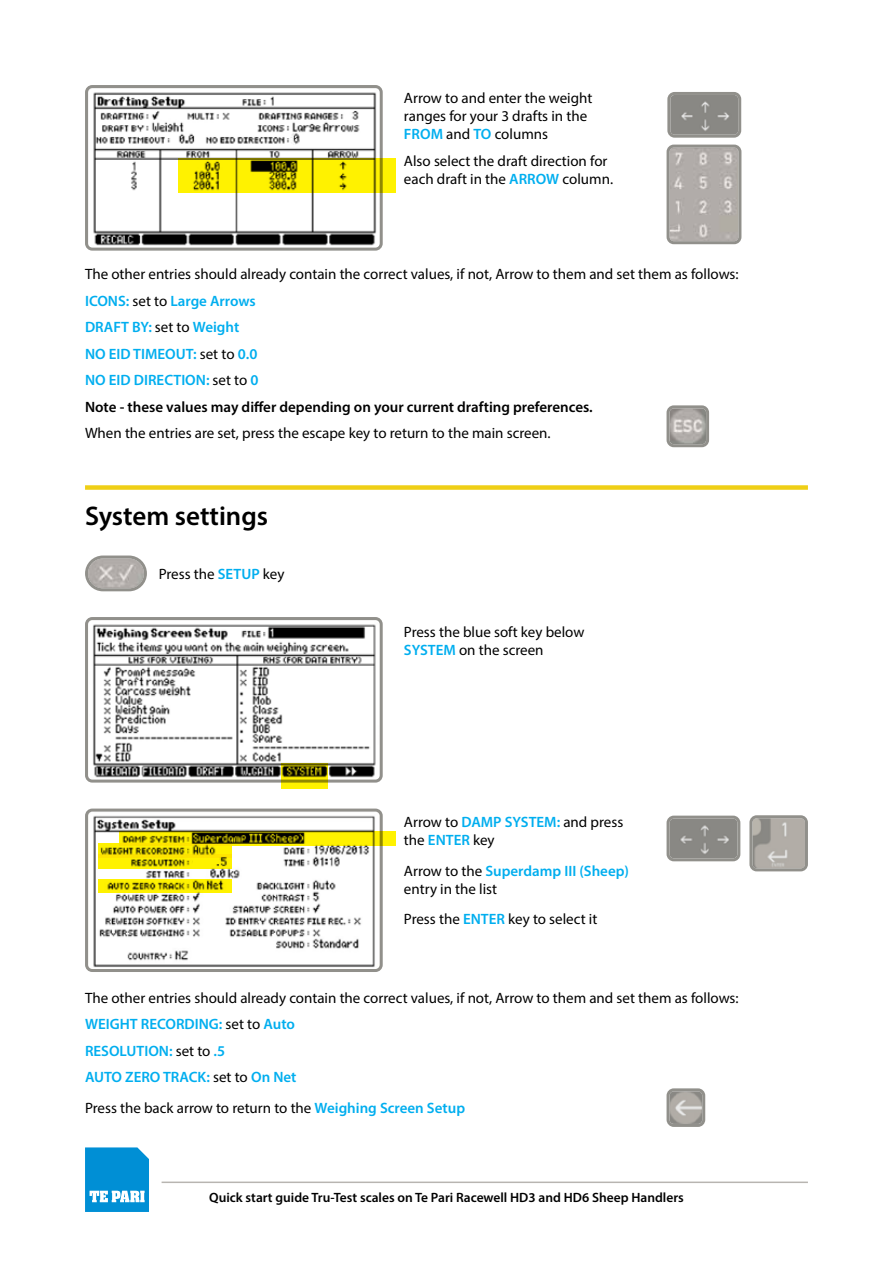
<style>
.page{position:relative;width:893px;height:1263px;background:#fff}
.page>*{position:absolute;margin:0;border:0;box-sizing:border-box;transform-origin:0 0}
.t1{font:600 27px "Myriad Pro";color:#000}
.t2{font:15px/26.5px "Myriad Pro";color:#000}
.t3{font:600 13.5px "Myriad Pro";color:#000}
.s1{font-weight:600;color:#00aeef}
.s2{font-weight:600}
</style>
<div class="page">
<hr style="left:162px;top:1181px;width:646px;height:2px;background:#b8b5b1">
<svg style="left:85px;top:1147px;width:64px;height:65px;background:#219dda"></svg>
<img style="left:89px;top:89px;width:290px;height:158px">
<div style="left:85px;top:85px;width:298px;height:166px;border:3px solid #91908b;border-radius:6px"></div>
<svg style="left:290px;top:133px;width:10px;height:12px"></svg>
<img style="left:89px;top:621px;width:290px;height:157px">
<div style="left:85px;top:617px;width:298px;height:165px;border:3px solid #91908b;border-radius:6px"></div>
<img style="left:670px;top:409px;width:35px;height:34px">
<div style="left:666px;top:405px;width:43px;height:42px;border:3px solid #91908b;border-radius:6px"></div>
<img style="left:89px;top:559px;width:54px;height:28px">
<div style="left:85px;top:555px;width:62px;height:36px;border:3px solid #91908b;border-radius:16px"></div>
<img style="left:753px;top:819px;width:51px;height:48px">
<div style="left:749px;top:815px;width:59px;height:56px;border:3px solid #91908b;border-radius:6px"></div>
<img style="left:670px;top:820px;width:66px;height:37px">
<div style="left:666px;top:816px;width:74px;height:45px;border:3px solid #91908b;border-radius:6px"></div>
<svg style="left:281px;top:763px;width:47px;height:26px"></svg>
<svg style="left:178px;top:158px;width:217px;height:35px;background:#d5ca00"></svg>
<img style="left:670px;top:1092px;width:31px;height:31px">
<div style="left:666px;top:1088px;width:39px;height:39px;border:3px solid #91908b;border-radius:6px"></div>
<img style="left:671px;top:149px;width:66px;height:91px">
<div style="left:667px;top:145px;width:74px;height:99px;border:3px solid #91908b;border-radius:6px"></div>
<img style="left:671px;top:96px;width:66px;height:38px">
<div style="left:667px;top:92px;width:74px;height:46px;border:3px solid #91908b;border-radius:6px"></div>
<div style="left:85px;top:485px;width:723px;height:5px;background:#efcf16"></div>
<img style="left:89px;top:812px;width:290px;height:156px">
<div style="left:85px;top:808px;width:298px;height:164px;border:3px solid #91908b;border-radius:6px"></div>
<svg style="left:119px;top:832px;width:276px;height:14px;background:#ada400"></svg>
<svg style="left:98px;top:844px;width:134px;height:10px"></svg>
<svg style="left:98px;top:854px;width:134px;height:14px;background:#e5d500"></svg>
<svg style="left:98px;top:879px;width:134px;height:14px;background:#d6cb00"></svg>
<p class="t2" style="left:404px;top:89px;width:190px;line-height:18px">Arrow to and enter the weight ranges for your 3 drafts in the<br><span class="s1">FROM</span> and <span class="s1">TO</span> columns</p>
<p class="t2" style="left:404px;top:151px;width:211px;line-height:18px">Also select the draft direction for each draft in the <span class="s1">ARROW</span> column.</p>
<p class="t2" style="left:85px;top:261px;width:655px">The other entries should already contain the correct values, if not, Arrow to them and set them as follows:<br><span class="s1">ICONS:</span> set to <span class="s1">Large Arrows<br>DRAFT BY:</span> set to <span class="s1">Weight<br>NO EID TIMEOUT:</span> set to <span class="s1">0.0<br>NO EID DIRECTION:</span> set to <span class="s1">0<br></span><span class="s2">Note - these values may differ depending on your current drafting preferences.</span></p>
<p class="t2" style="left:85px;top:420px;width:467px">When the entries are set, press the escape key to return to the main screen.</p>
<h1 class="t1" style="left:85px;top:499px;width:185px">System settings</h1>
<p class="t2" style="left:159px;top:560px;width:127px">Press the <span class="s1">SETUP</span> key</p>
<p class="t2" style="left:404px;top:622px;width:182px;line-height:18px">Press the blue soft key below<br><span class="s1">SYSTEM</span> on the screen</p>
<p class="t2" style="left:404px;top:813px;width:221px;line-height:18px">Arrow to <span class="s1">DAMP SYSTEM:</span> and press the <span class="s1">ENTER</span> key</p>
<p class="t2" style="left:404px;top:861px;width:226px;line-height:18px">Arrow to the <span class="s1">Superdamp III (Sheep) </span>entry in the list</p>
<p class="t2" style="left:404px;top:906px;width:195px">Press the <span class="s1">ENTER</span> key to select it</p>
<p class="t2" style="left:85px;top:984px;width:655px">The other entries should already contain the correct values, if not, Arrow to them and set them as follows:<br><span class="s1">WEIGHT RECORDING:</span> set to <span class="s1">Auto<br>RESOLUTION:</span> set to <span class="s1">.5<br>AUTO ZERO TRACK:</span> set to <span class="s1">On Net</span></p>
<p class="t2" style="left:85px;top:1094px;width:382px">Press the back arrow to return to the <span class="s1">Weighing Screen Setup</span></p>
<p class="t3" style="left:209px;top:1188px;width:476px">Quick start guide Tru-Test scales on Te Pari Racewell HD3 and HD6 Sheep Handlers</p>
</div>
